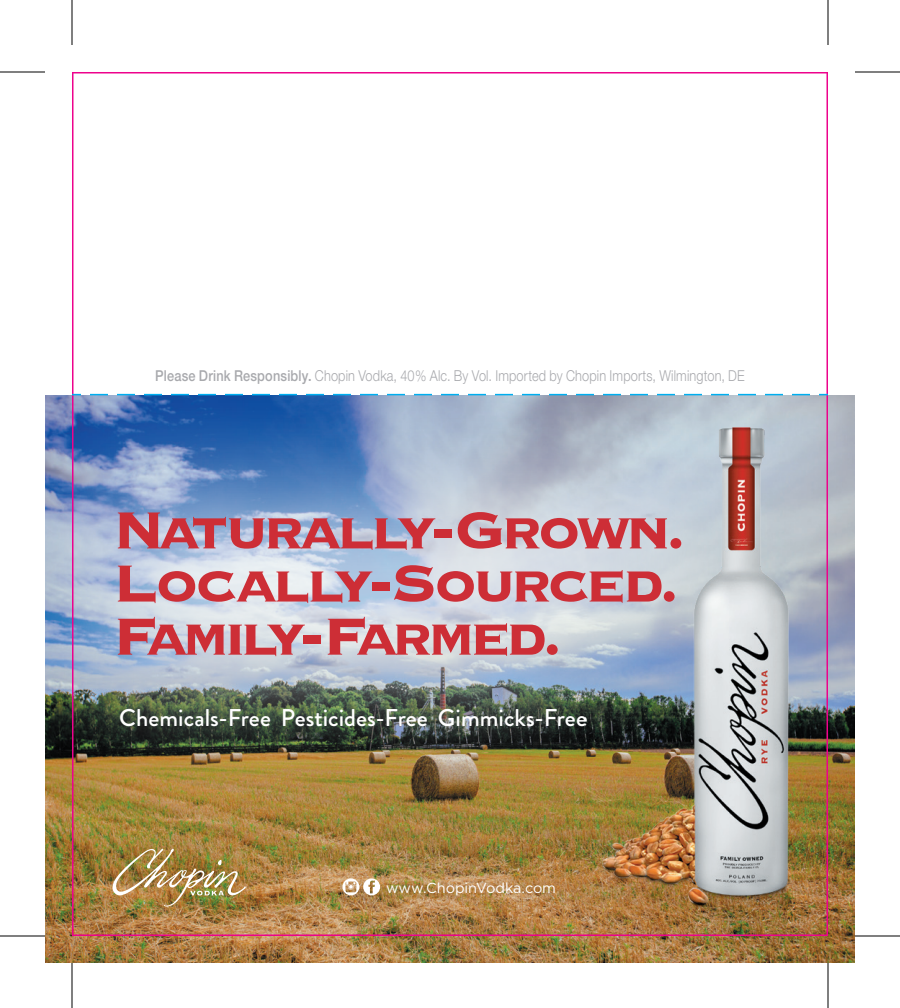
<style>
.page{position:relative;width:900px;height:1008px;background:#fff}
.page>*{position:absolute;margin:0;border:0;box-sizing:border-box;transform-origin:0 0}
.t1{font:700 68.4px/53.1px "Copperplate";letter-spacing:-.07em;color:#cd2e36}
.t2{font:700 68.4px "Copperplate";letter-spacing:-.115em;color:#cd2e36}
.t3{font:500 24.3px "Brandon Grotesque";color:#fff}
.t4{font:300 15px "Helvetica Neue";letter-spacing:.015em;color:#a8a9ad;scale:.85 1}
.t5{font:14.4px "Gotham";letter-spacing:-.005em;color:#fff}
.s1{font-weight:500}
</style>
<div class="page">
<img style="left:45px;top:396px;width:810px;height:567px">
<div style="left:45px;top:386px;width:754px;height:396px;background:#fff;opacity:.8"></div>
<img style="left:585px;top:936px;width:229px;height:27px">
<img style="left:72px;top:72px;width:756px;height:864px">
<svg style="left:90px;top:394px;width:738px;height:1px"></svg>
<hr style="left:0;top:71px;width:45px;height:2px;background:#000">
<hr style="left:855px;top:71px;width:45px;height:2px;background:#000">
<hr style="left:0;top:935px;width:45px;height:2px;background:#000">
<hr style="left:855px;top:935px;width:45px;height:2px;background:#000">
<hr style="left:71px;top:0;width:2px;height:45px;background:#000">
<hr style="left:71px;top:963px;width:2px;height:45px;background:#000">
<hr style="left:827px;top:0;width:2px;height:45px;background:#000">
<hr style="left:827px;top:963px;width:2px;height:45px;background:#000">
<p class="t4" style="left:155px;top:367px;width:695px"><span class="s1">Please Drink Responsibly.</span> Chopin Vodka, 40% Alc. By Vol. Imported by Chopin Imports, Wilmington, DE</p>
<p class="t1" style="left:112px;top:500px;width:575px">Naturally-Grown.<br>Locally-Sourced.</p>
<p class="t2" style="left:112px;top:591px;width:452px">Family-Farmed.</p>
<p class="t3" style="left:119px;top:701px;width:469px">Chemicals-Free Pesticides-Free Gimmicks-Free</p>
<p class="t5" style="left:386px;top:879px;width:172px">www.ChopinVodka.com</p>
</div>
